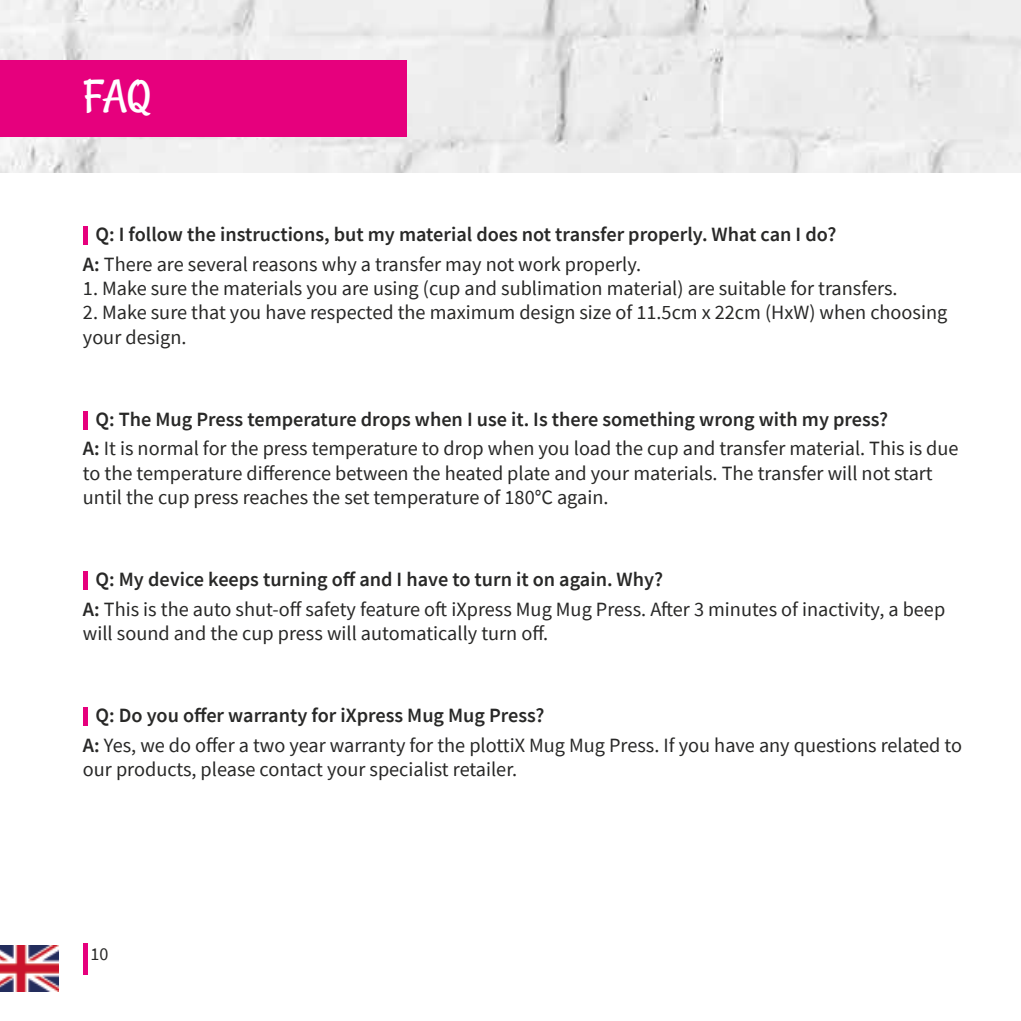
<style>
.page{position:relative;width:1021px;height:1021px;background:#fff}
.page>*{position:absolute;margin:0;border:0;box-sizing:border-box;transform-origin:0 0}
.t1{font:45px "Rancho";color:#fff}
.t2{font:20.25px/29.2px "Source Sans Pro";color:#282827}
.t3{font:600 20.25px/29.2px "Source Sans Pro";color:#282827}
.t4{font:18px "Source Sans Pro";color:#282827}
.s1{font-weight:400}
.s2{font-weight:600}
</style>
<div class="page">
<hr style="left:83px;top:943px;width:4px;height:31px;background:#e6007d">
<img style="left:0;top:945px;width:59px;height:45px">
<img style="left:0;top:0;width:1020px;height:172px">
<div style="left:0;top:60px;width:406px;height:76px;background:#e6007d"></div>
<hr style="left:83px;top:227px;width:4px;height:18px;background:#e6007d">
<hr style="left:83px;top:411px;width:4px;height:18px;background:#e6007d">
<hr style="left:83px;top:571px;width:4px;height:18px;background:#e6007d">
<hr style="left:83px;top:707px;width:4px;height:18px;background:#e6007d">
<h1 class="t1" style="left:83px;top:69px;width:70px">FAQ</h1>
<p class="t3" style="left:83px;top:220px;width:755px;text-indent:13px">Q: I follow the instructions, but my material does not transfer properly. What can I do?<br>A: <span class="s1">There are several reasons why a transfer may not work properly.</span></p>
<p class="t2" style="left:83px;top:273px;width:816px">1. Make sure the materials you are using (cup and sublimation material) are suitable for transfers.</p>
<p class="t2" style="left:83px;top:300px;width:865px;line-height:24.3px">2. Make sure that you have respected the maximum design size of 11.5cm x 22cm (HxW) when choosing your design.</p>
<p class="t2" style="left:83px;top:404px;width:877px;text-indent:13px"><span class="s2">Q: The Mug Press temperature drops when I use it. Is there something wrong with my press?<br>A:</span> It is normal for the press temperature to drop when you load the cup and transfer material. This is due</p>
<p class="t2" style="left:83px;top:460px;width:851px;line-height:24.3px">to the temperature difference between the heated plate and your materials. The transfer will not start until the cup press reaches the set temperature of 180°C again.</p>
<p class="t2" style="left:83px;top:565px;width:863px;text-indent:13px"><span class="s2">Q: My device keeps turning off and I have to turn it on again. Why?<br>A:</span> This is the auto shut-off safety feature oft iXpress Mug Mug Press. After 3 minutes of inactivity, a beep</p>
<p class="t2" style="left:83px;top:618px;width:466px">will sound and the cup press will automatically turn off.</p>
<p class="t2" style="left:83px;top:700px;width:880px;text-indent:13px"><span class="s2">Q: Do you offer warranty for iXpress Mug Mug Press?<br>A:</span> Yes, we do offer a two year warranty for the plottiX Mug Mug Press. If you have any questions related to</p>
<p class="t2" style="left:83px;top:754px;width:436px">our products, please contact your specialist retailer.</p>
<p class="t4" style="left:90px;top:942px;width:19px">10</p>
</div>
